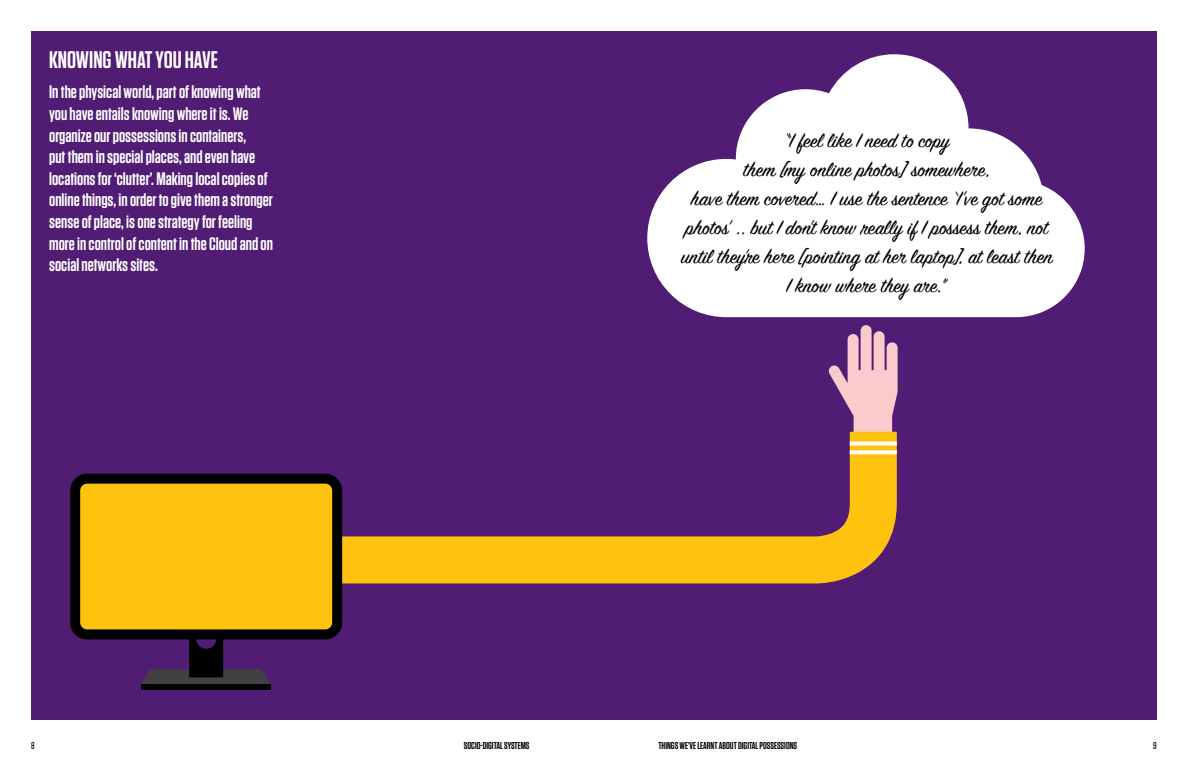
<style>
.page{position:relative;width:1188px;height:774px;background:#fff}
.page>*{position:absolute;margin:0;border:0;box-sizing:border-box;transform-origin:0 0}
.t1{font:600 24px "Tungsten";color:#fff}
.t2{font:22px/29px "Sign Painter House Script";color:#000;text-align:center}
.t3{font:600 18px/21.6px "Tungsten";color:#fff}
.t4{font:600 10px "Tungsten";color:#000}
.t5{font:500 10px "Tungsten";color:#000}
</style>
<div class="page">
<div style="left:31px;top:31px;width:1126px;height:689px;background:#511c74"></div>
<svg style="left:647px;top:54px;width:438px;height:263px;fill:#fff"></svg>
<svg style="left:828px;top:325px;width:70px;height:107px"></svg>
<svg style="left:342px;top:432px;width:555px;height:151px"></svg>
<svg style="left:850px;top:442px;width:47px;height:4px"></svg>
<svg style="left:850px;top:450px;width:47px;height:4px"></svg>
<div style="left:142px;top:684px;width:129px;height:5px;background:#000"></div>
<svg style="left:142px;top:639px;width:129px;height:45px"></svg>
<div style="left:75px;top:479px;width:262px;height:155px;background:#ffc20e;border-radius:12px"></div>
<div style="left:70px;top:474px;width:272px;height:165px;border:10px solid #000;border-radius:12px"></div>
<h1 class="t1" style="left:49px;top:47px;width:170px">KNOWING WHAT YOU HAVE</h1>
<p class="t3" style="left:49px;top:82px;width:225px">In the physical world, part of knowing what you have entails knowing where it is. We organize our possessions in containers,<br>put them in special places, and even have locations for ‘clutter’. Making local copies of online things, in order to give them a stronger sense of place, is one strategy for feeling more in control of content in the Cloud and on social networks sites.</p>
<p class="t2" style="left:681px;top:128px;width:373px">“I feel like I need to copy<br>them [my online photos] somewhere,<br>have them covered… I use the sentence ‘I’ve got some photos’ .. but I don’t know really if I possess them, not until they’re here [pointing at her laptop], at least then I know where they are.”</p>
<p class="t5" style="left:31px;top:740px;width:5px">8</p>
<p class="t4" style="left:464px;top:740px;width:67px">SOCIO-DIGITAL SYSTEMS</p>
<p class="t4" style="left:658px;top:740px;width:140px">THINGS WE’VE LEARNT ABOUT DIGITAL POSSESSIONS</p>
<p class="t5" style="left:1153px;top:740px;width:5px">9</p>
</div>
